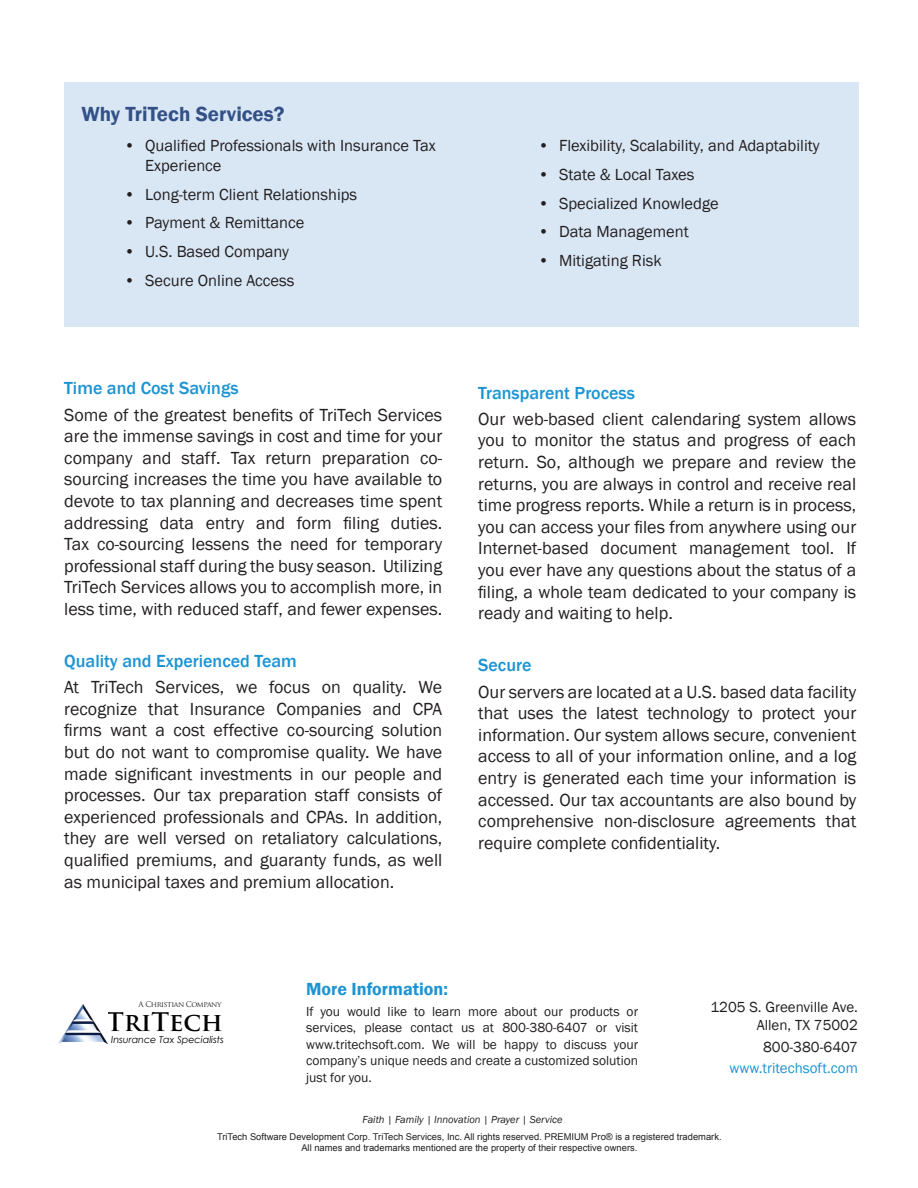
<style>
.page{position:relative;width:918px;height:1188px;background:#fff}
.page>*{position:absolute;margin:0;border:0;box-sizing:border-box;transform-origin:0 0}
.t1{font:700 25.05px "Trajan Pro";color:#000}
.t2{font:600 21px "Franklin Gothic";color:#335187}
.Topic_Body{font:18px/21.6px "Franklin Gothic";color:#231f20;text-align:justify}
.Topic_Body-2{font:500 18px "Franklin Gothic";color:#1c94d2}
.Topic1{font:500 18px "Franklin Gothic";color:#1c94d2}
.t3{font:600 18px "Franklin Gothic";color:#1c94d2}
.t4{font:16.5px/19.8px "Franklin Gothic";color:#231f20}
.Topic_Body-3{font:15px "Franklin Gothic";color:#231f20}
.Topic_Body-4{font:15px "Franklin Gothic";color:#1c94d2}
.Topic_Body-5{font:13.5px/16.5px "Franklin Gothic";color:#231f20;text-align:justify}
.t5{font:italic 10.5px "Franklin Gothic";color:#231f20}
.t6{font:italic 9.6px "Century Gothic";color:#000}
.t7{font:9.3px "Arial";color:#231f20}
.t8{font:7.5px "Trajan Pro";letter-spacing:-.06em;color:#231f20}
</style>
<div class="page">
<div style="left:64px;top:83px;width:795px;height:244px;background:#d9e7f5"></div>
<img style="left:59px;top:1005px;width:48px;height:38px">
<p class="t2" style="left:81px;top:101px;width:205px">Why TriTech Services?</p>
<p class="t4" style="left:145px;top:136px;width:292px;text-indent:-21px">• Qualified Professionals with Insurance Tax<br>Experience</p>
<p class="t4" style="left:124px;top:185px;width:235px">• Long-term Client Relationships</p>
<p class="t4" style="left:124px;top:213px;width:182px">• Payment &amp; Remittance</p>
<p class="t4" style="left:124px;top:242px;width:166px">• U.S. Based Company</p>
<p class="t4" style="left:124px;top:271px;width:172px">• Secure Online Access</p>
<p class="t4" style="left:538px;top:136px;width:283px">• Flexibility, Scalability, and Adaptability</p>
<p class="t4" style="left:538px;top:165px;width:158px">• State &amp; Local Taxes</p>
<p class="t4" style="left:538px;top:194px;width:182px">• Specialized Knowledge</p>
<p class="t4" style="left:538px;top:222px;width:152px">• Data Management</p>
<p class="t4" style="left:538px;top:251px;width:125px">• Mitigating Risk</p>
<p class="Topic1" style="left:64px;top:377px;width:176px">Time and Cost Savings</p>
<p class="Topic_Body" style="left:64px;top:404px;width:380px">Some of the greatest benefits of TriTech Services are the immense savings in cost and time for your company and staff. Tax return preparation co&shy;sourcing increases the time you have available to devote to tax planning and decreases time spent addressing data entry and form filing duties.<br>Tax co-sourcing lessens the need for temporary professional staff during the busy season. Utilizing TriTech Services allows you to accomplish more, in less time, with reduced staff, and fewer expenses.</p>
<p class="Topic_Body-2" style="left:64px;top:650px;width:234px">Quality and Experienced Team</p>
<p class="Topic_Body" style="left:64px;top:677px;width:380px">At TriTech Services, we focus on quality. We recognize that Insurance Companies and CPA firms want a cost effective co-sourcing solution but do not want to compromise quality. We have made significant investments in our people and processes. Our tax preparation staff consists of experienced professionals and CPAs. In addition, they are well versed on retaliatory calculations, qualified premiums, and guaranty funds, as well as municipal taxes and premium allocation.</p>
<p class="Topic_Body-2" style="left:478px;top:382px;width:158px">Transparent Process</p>
<p class="Topic_Body" style="left:478px;top:408px;width:380px">Our web-based client calendaring system allows you to monitor the status and progress of each return. So, although we prepare and review the returns, you are always in control and receive real time progress reports. While a return is in process, you can access your files from anywhere using our Internet-based document management tool. If you ever have any questions about the status of a filing, a whole team dedicated to your company is ready and waiting to help.</p>
<p class="Topic_Body-2" style="left:478px;top:654px;width:55px">Secure</p>
<p class="Topic_Body" style="left:478px;top:681px;width:380px">Our servers are located at a U.S. based data facility that uses the latest technology to protect your information. Our system allows secure, convenient access to all of your information online, and a log entry is generated each time your information is accessed. Our tax accountants are also bound by comprehensive non-disclosure agreements that require complete confidentiality.</p>
<p class="t8" style="left:139px;top:999px;width:84px">A Christian Company</p>
<h1 class="t1" style="left:106px;top:1006px;width:118px">TriTech</h1>
<p class="t6" style="left:111px;top:1033px;width:114px">Insurance Tax Specialists</p>
<p class="t3" style="left:306px;top:978px;width:143px">More Information:</p>
<p class="Topic_Body-5" style="left:306px;top:1003px;width:334px">If you would like to learn more about our products or services, please contact us at 800-380-6407 or visit www.tritechsoft.com. We will be happy to discuss your company’s unique needs and create a customized solution just for you.</p>
<p class="Topic_Body-3" style="left:710px;top:997px;width:149px">1205 S. Greenville Ave.</p>
<p class="Topic_Body-3" style="left:757px;top:1015px;width:103px">Allen, TX 75002</p>
<p class="Topic_Body-3" style="left:763px;top:1038px;width:96px">800-380-6407</p>
<p class="Topic_Body-4" style="left:730px;top:1059px;width:130px">www.tritechsoft.com</p>
<p class="t5" style="left:363px;top:1112px;width:202px">Faith | Family | Innovation | Prayer | Service</p>
<p class="t7" style="left:217px;top:1131px;width:506px">TriTech Software Development Corp. TriTech Services, Inc. All rights reserved. PREMIUM Pro® is a registered trademark.</p>
<p class="t7" style="left:301px;top:1142px;width:338px">All names and trademarks mentioned are the property of their respective owners.</p>
</div>
